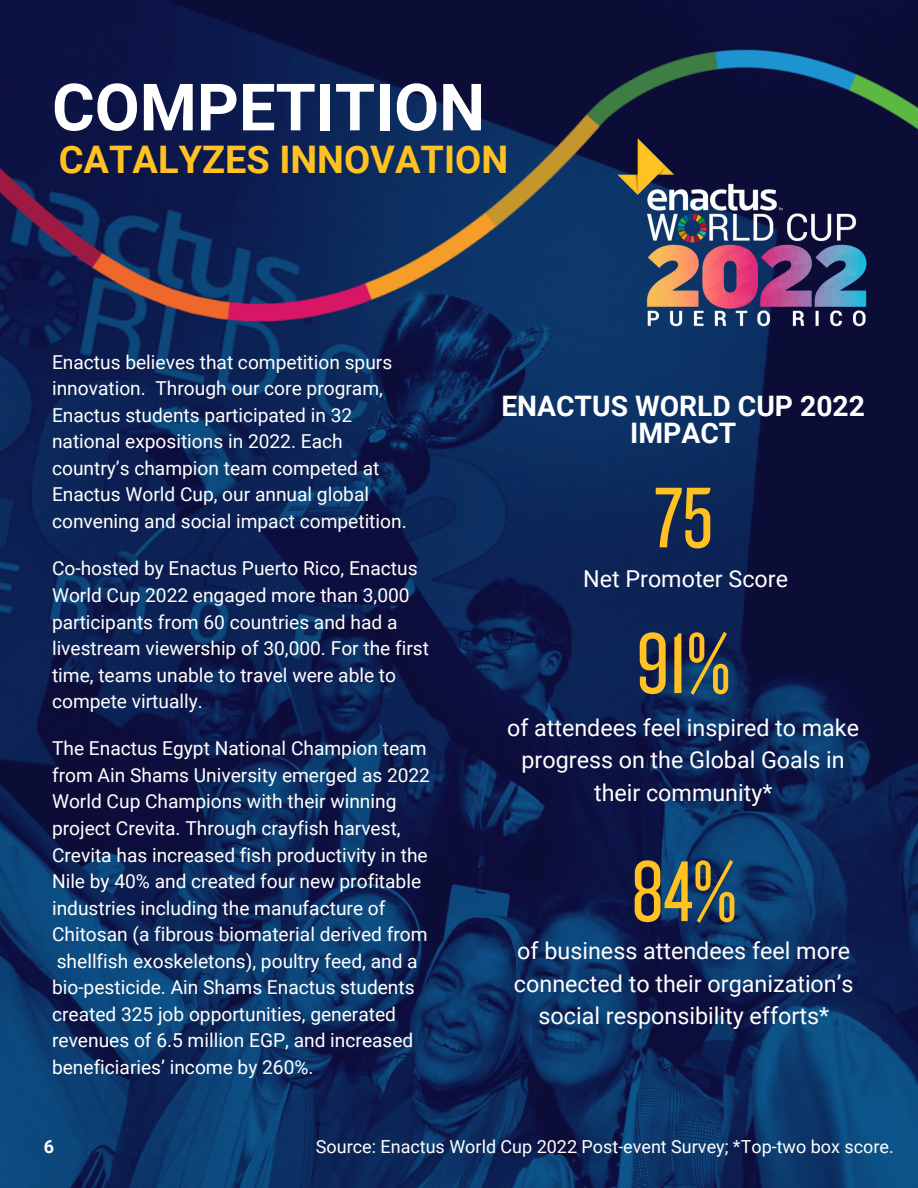
<style>
.page{position:relative;width:918px;height:1188px;background:#fff}
.page>*{position:absolute;margin:0;border:0;box-sizing:border-box;transform-origin:0 0}
.t1{font:89.55px "Knockout 28";color:#ffc222}
.t2{font:700 65.25px "Roboto";color:#fff}
.t3{font:700 37.95px "Roboto";color:#ffc222}
.t4{font:700 28.2px/27px "Roboto";color:#fff;text-align:center}
.t5{font:23.4px/32.1px "Roboto";color:#fff;text-align:center}
.t6{font:23.25px/32.4px "Roboto";color:#fff;text-align:center}
.t7{font:19.2px/26.5px "Roboto";color:#fff}
.t8{font:18px "Roboto";color:#fff}
.t9{font:700 18px "Roboto";color:#fff}
</style>
<div class="page">
<img style="left:0;top:720px;width:918px;height:468px">
<img style="left:0;top:0;width:918px;height:720px">
<p class="t2" style="left:52px;top:70px;width:435px">COMPETITION</p>
<p class="t3" style="left:59px;top:137px;width:451px">CATALYZES INNOVATION</p>
<p class="t7" style="left:52px;top:349px;width:356px">Enactus believes that competition spurs innovation. Through our core program, Enactus students participated in 32 national expositions in 2022. Each country’s champion team competed at Enactus World Cup, our annual global convening and social impact competition.</p>
<p class="t7" style="left:52px;top:556px;width:379px">Co-hosted by Enactus Puerto Rico, Enactus World Cup 2022 engaged more than 3,000 participants from 60 countries and had a livestream viewership of 30,000. For the first time, teams unable to travel were able to compete virtually.</p>
<p class="t7" style="left:52px;top:735px;width:380px">The Enactus Egypt National Champion team from Ain Shams University emerged as 2022<br>World Cup Champions with their winning project Crevita. Through crayfish harvest, Crevita has increased fish productivity in the Nile by 40% and created four new profitable industries including the manufacture of Chitosan (a fibrous biomaterial derived from shellfish exoskeletons), poultry feed, and a bio-pesticide. Ain Shams Enactus students created 325 job opportunities, generated revenues of 6.5 million EGP, and increased beneficiaries’ income by 260%.</p>
<p class="t4" style="left:501px;top:393px;width:365px">ENACTUS WORLD CUP 2022<br>IMPACT</p>
<p class="t1" style="left:654px;top:461px;width:60px">75</p>
<p class="t6" style="left:583px;top:563px;width:206px">Net Promoter Score</p>
<p class="t1" style="left:636px;top:607px;width:96px">91%</p>
<p class="t6" style="left:507px;top:712px;width:353px">of attendees feel inspired to make progress on the Global Goals in their community*</p>
<p class="t1" style="left:631px;top:835px;width:107px">84%</p>
<p class="t5" style="left:514px;top:935px;width:341px">of business attendees feel more connected to their organization’s social responsibility efforts*</p>
<p class="t9" style="left:44px;top:1136px;width:12px">6</p>
<p class="t8" style="left:316px;top:1136px;width:579px">Source: Enactus World Cup 2022 Post-event Survey; *Top-two box score.</p>
</div>
